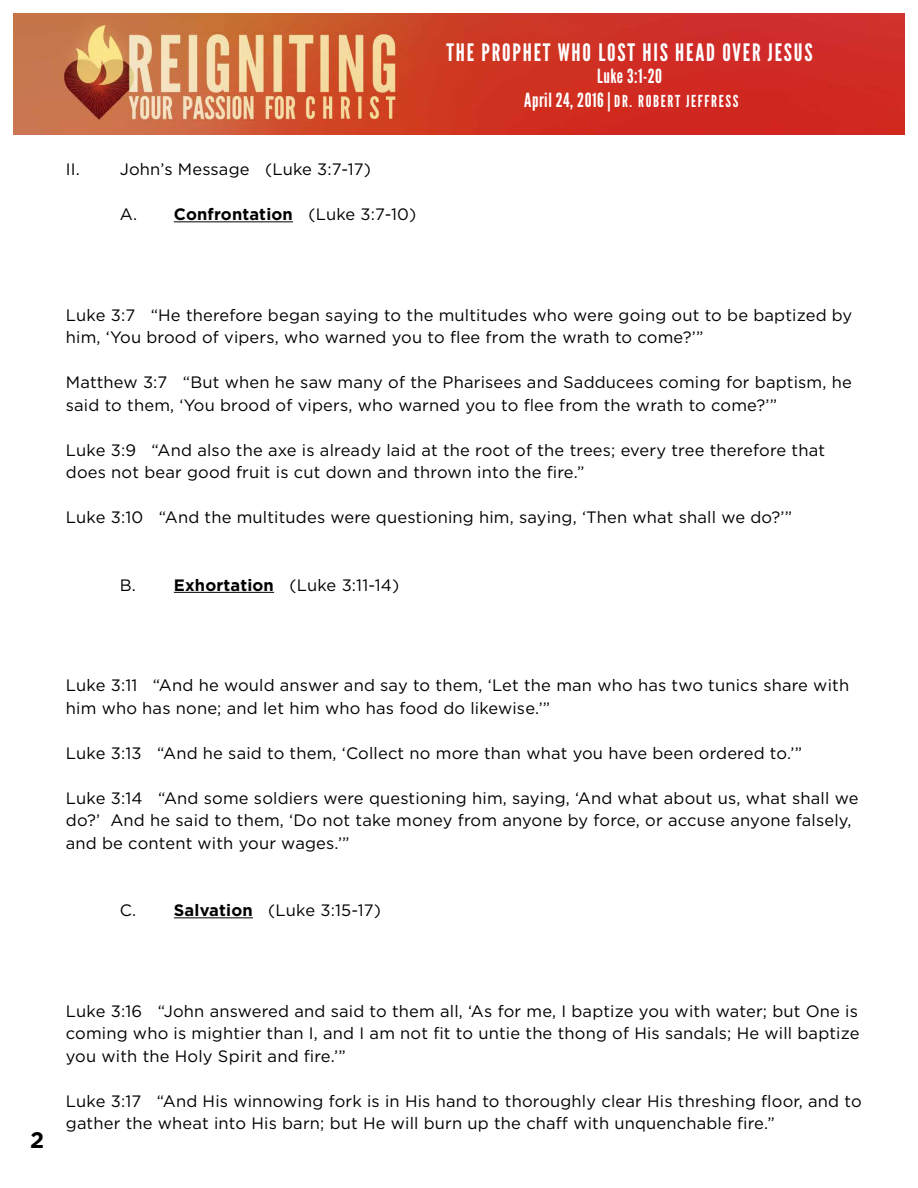
<style>
.page{position:relative;width:918px;height:1188px;background:#fff}
.page>*{position:absolute;margin:0;border:0;box-sizing:border-box;transform-origin:0 0}
.t1{font:24px "League Gothic";letter-spacing:.075em;color:#fff}
.t2{font:700 22.5px "Gotham";color:#000}
.t3{font:19.5px "League Gothic";letter-spacing:.025em;color:#fff}
.t4{font:16.5px/22.5px "Gotham";letter-spacing:.01em;color:#000}
.t5{font:16.5px "League Gothic";letter-spacing:.1em;color:#fff}
.s1{font-weight:700}
.s2{font-size:19.5px}
.s3{font-size:18px}
</style>
<div class="page">
<img style="left:14px;top:14px;width:890px;height:121px">
<hr style="left:174px;top:221px;width:119px;height:1px;background:#000">
<hr style="left:174px;top:592px;width:100px;height:1px;background:#000">
<hr style="left:174px;top:917px;width:79px;height:1px;background:#000">
<p class="t4" style="left:66px;top:158px;width:15px">II.</p>
<p class="t4" style="left:120px;top:158px;width:253px">John’s Message (Luke 3:7-17)</p>
<p class="t4" style="left:120px;top:203px;width:298px">A. <span class="s1">Confrontation</span> (Luke 3:7-10)</p>
<h1 class="t1" style="left:447px;top:39px;width:368px">THE PROPHET WHO LOST HIS HEAD OVER JESUS</h1>
<p class="t3" style="left:597px;top:65px;width:67px">Luke 3:1-20</p>
<p class="t5" style="left:524px;top:92px;width:216px"><span class="s2">April 24, 2016</span> <span class="s3">|</span> DR. ROBERT JEFFRESS</p>
<p class="t4" style="left:66px;top:303px;width:788px">Luke 3:7 “He therefore began saying to the multitudes who were going out to be baptized by him, ‘You brood of vipers, who warned you to flee from the wrath to come?’”</p>
<p class="t4" style="left:66px;top:371px;width:787px">Matthew 3:7 “But when he saw many of the Pharisees and Sadducees coming for baptism, he said to them, ‘You brood of vipers, who warned you to flee from the wrath to come?’”</p>
<p class="t4" style="left:66px;top:438px;width:761px">Luke 3:9 “And also the axe is already laid at the root of the trees; every tree therefore that does not bear good fruit is cut down and thrown into the fire.”</p>
<p class="t4" style="left:66px;top:506px;width:728px">Luke 3:10 “And the multitudes were questioning him, saying, ‘Then what shall we do?’”</p>
<p class="t4" style="left:120px;top:573px;width:281px">B. <span class="s1">Exhortation</span> (Luke 3:11-14)</p>
<p class="t4" style="left:66px;top:674px;width:785px">Luke 3:11 “And he would answer and say to them, ‘Let the man who has two tunics share with him who has none; and let him who has food do likewise.’”</p>
<p class="t4" style="left:66px;top:741px;width:738px">Luke 3:13 “And he said to them, ‘Collect no more than what you have been ordered to.’”</p>
<p class="t4" style="left:66px;top:786px;width:794px">Luke 3:14 “And some soldiers were questioning him, saying, ‘And what about us, what shall we do?’ And he said to them, ‘Do not take money from anyone by force, or accuse anyone falsely, and be content with your wages.’”</p>
<p class="t4" style="left:120px;top:899px;width:263px">C. <span class="s1">Salvation</span> (Luke 3:15-17)</p>
<h2 class="t2" style="left:30px;top:1125px;width:16px">2</h2>
<p class="t4" style="left:66px;top:999px;width:795px;text-align:justify">Luke 3:16 “John answered and said to them all, ‘As for me, I baptize you with water; but One is coming who is mightier than I, and I am not fit to untie the thong of His sandals; He will baptize you with the Holy Spirit and fire.’”</p>
<p class="t4" style="left:66px;top:1089px;width:797px">Luke 3:17 “And His winnowing fork is in His hand to thoroughly clear His threshing floor, and to gather the wheat into His barn; but He will burn up the chaff with unquenchable fire.”</p>
</div>
